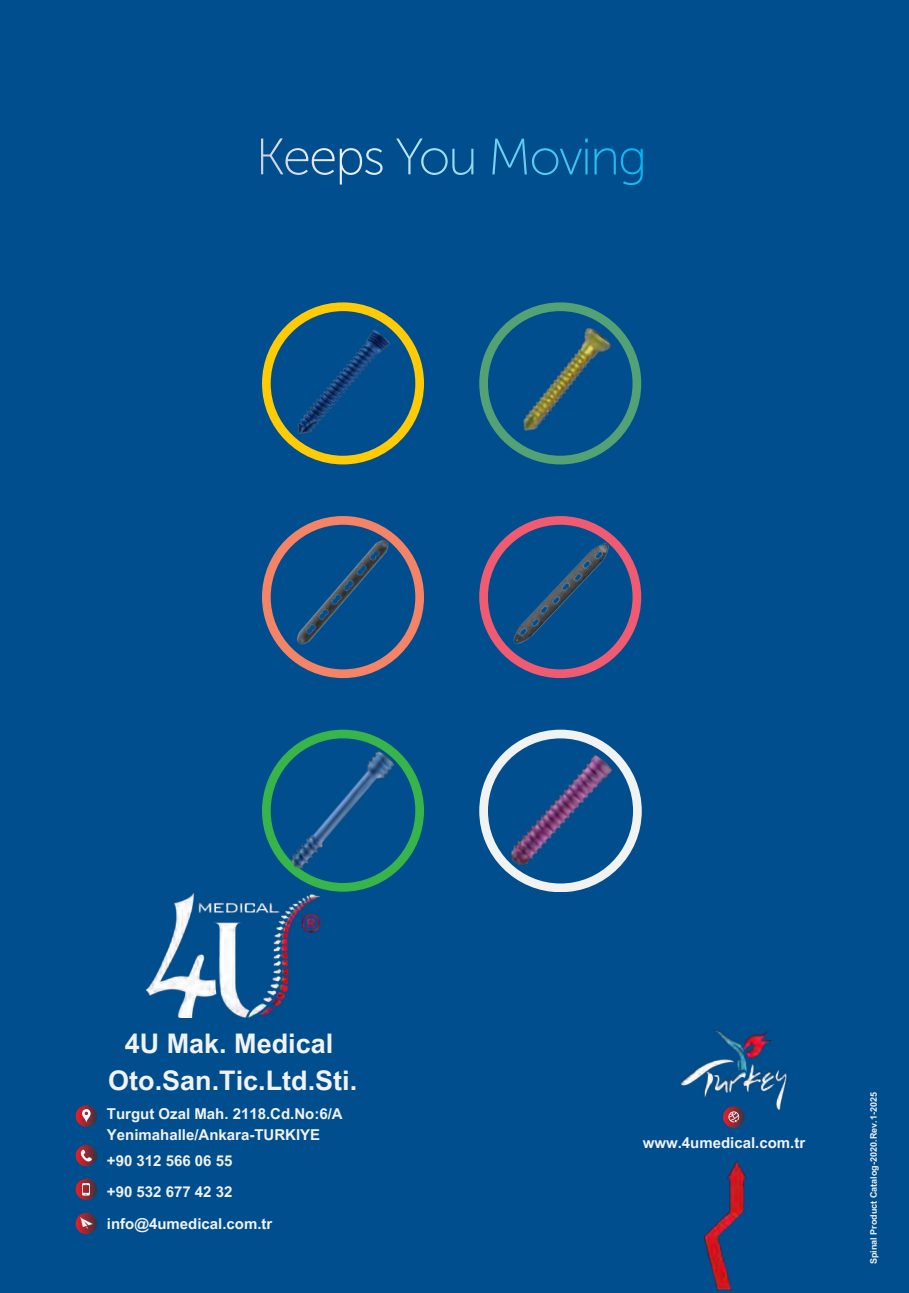
<style>
.page{position:relative;width:909px;height:1293px;background:#004e8e}
.page>*{position:absolute;margin:0;border:0;box-sizing:border-box;transform-origin:0 0}
.t1{font:700 27px/37.2px "Arial MT Pro";color:#f1f2f2;text-align:center}
.t2{font:700 15px/31.5px "Arial MT Pro";color:#f1f2f2}
.t3{font:700 9px "Arial MT Pro";color:#f1f2f2}
</style>
<div class="page">
<svg style="left:261px;top:138px;width:381px;height:47px"></svg>
<img style="left:703px;top:1161px;width:44px;height:129px">
<img style="left:680px;top:1030px;width:107px;height:80px">
<img style="left:146px;top:894px;width:173px;height:123px">
<svg style="left:76px;top:1145px;width:21px;height:21px"></svg>
<svg style="left:81px;top:1149px;width:11px;height:12px"></svg>
<svg style="left:723px;top:1106px;width:22px;height:21px"></svg>
<svg style="left:728px;top:1111px;width:11px;height:11px"></svg>
<svg style="left:76px;top:1105px;width:21px;height:21px"></svg>
<svg style="left:82px;top:1109px;width:9px;height:13px"></svg>
<svg style="left:76px;top:1212px;width:21px;height:22px"></svg>
<svg style="left:80px;top:1217px;width:12px;height:12px"></svg>
<svg style="left:76px;top:1178px;width:21px;height:22px"></svg>
<svg style="left:82px;top:1183px;width:8px;height:12px"></svg>
<svg style="left:262px;top:302px;width:162px;height:162px"></svg>
<svg style="left:262px;top:516px;width:162px;height:162px"></svg>
<svg style="left:262px;top:729px;width:162px;height:162px"></svg>
<svg style="left:479px;top:302px;width:162px;height:162px"></svg>
<svg style="left:479px;top:516px;width:162px;height:162px"></svg>
<svg style="left:479px;top:729px;width:162px;height:162px"></svg>
<img style="left:281px;top:319px;width:117px;height:128px">
<img style="left:504px;top:319px;width:114px;height:129px">
<img style="left:283px;top:525px;width:120px;height:132px">
<img style="left:498px;top:524px;width:127px;height:132px">
<img style="left:279px;top:743px;width:121px;height:136px">
<img style="left:498px;top:746px;width:120px;height:129px">
<h1 class="t1" style="left:108px;top:1028px;width:251px">4U Mak. Medical<br>Oto.San.Tic.Ltd.Sti.</h1>
<p class="t2" style="left:107px;top:1106px;width:237px;line-height:20.2px">Turgut Ozal Mah. 2118.Cd.No:6/A<br>Yenimahalle/Ankara-TURKIYE</p>
<p class="t2" style="left:107px;top:1146px;width:167px">+90 312 566 06 55<br>+90 532 677 42 32 info@4umedical.com.tr</p>
<p class="t2" style="left:643px;top:1129px;width:164px">www.4umedical.com.tr</p>
<p class="t3" style="left:870px;top:1264px;width:173px;rotate:-90deg">Spinal Product Catalog-2020.Rev.1-2025</p>
</div>
